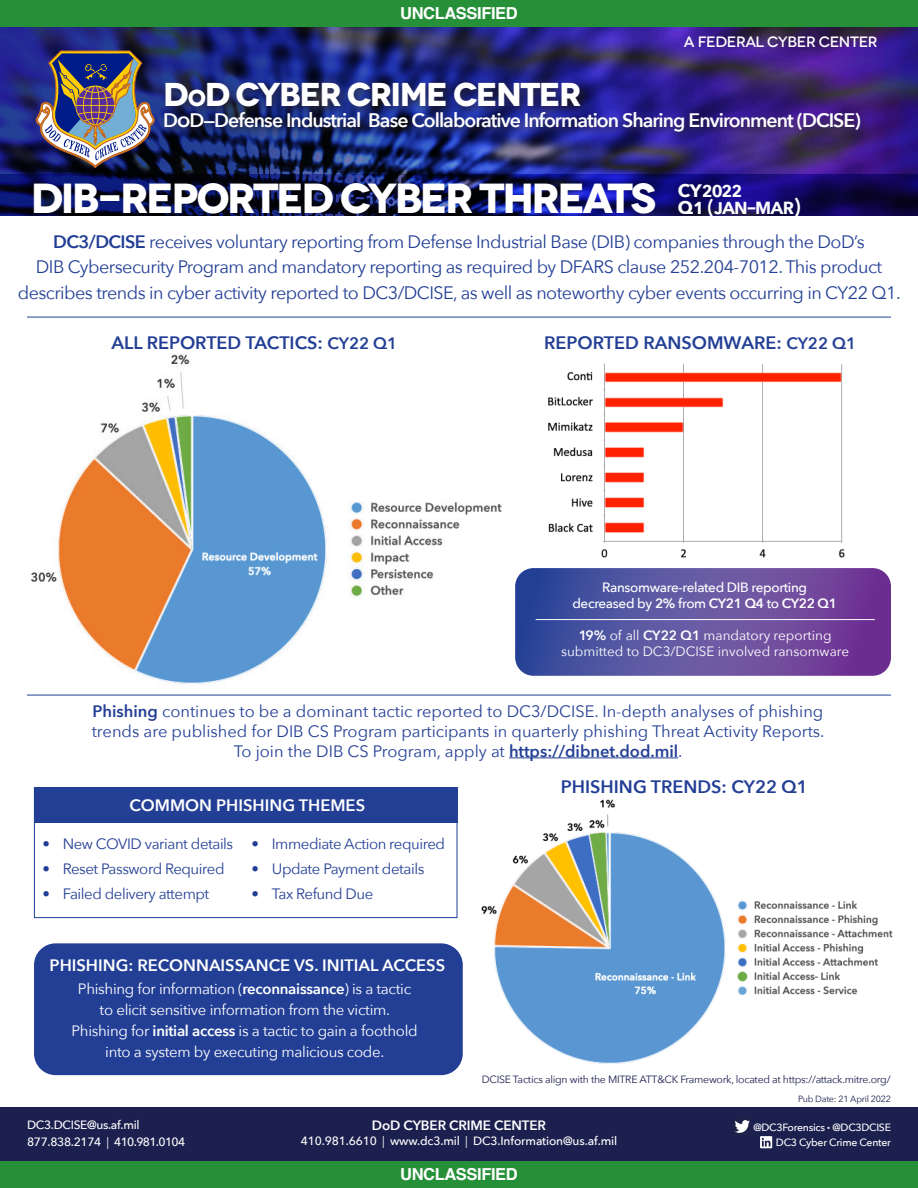
<style>
.page{position:relative;width:918px;height:1188px;background:#fff}
.page>*{position:absolute;margin:0;border:0;box-sizing:border-box;transform-origin:0 0}
.t1{font:700 42px "Novecentowide";letter-spacing:-.06em;color:#fff}
.t2{font:700 33px "Novecentowide";letter-spacing:-.05em;color:#fff}
.t3{font:600 22.5px/16.5px "Avenir Next";letter-spacing:-.05em;color:#fff}
.t4{font:600 19.5px "Avenir Next";letter-spacing:-.05em;color:#fff}
.t5{font:18px/25.5px "Avenir Next";letter-spacing:-.03em;color:#233f95;text-align:center}
.t6{font:600 18px "Avenir Next";color:#233f95}
.t7{font:16.5px/19.8px "Avenir Next";color:#233f95;text-align:center}
.t8{font:600 16.5px "Avenir Next";color:#fff}
.t9{font:700 16.5px "Helvetica";letter-spacing:-.025em;color:#fff}
.t10{font:15px/21px "Avenir Next";letter-spacing:-.02em;color:#fff;text-align:center}
.t11{font:15px "Avenir Next";letter-spacing:-.03em;color:#233f95}
.t12{font:500 15px "Novecentowide";letter-spacing:-.025em;color:#fff}
.t13{font:13.5px/16.5px "Avenir Next";color:#fff;text-align:center}
.t14{font:500 13.5px/16.5px "Avenir Next";letter-spacing:-.025em;color:#fff;text-align:center}
.t15{font:600 13.5px "Avenir Next";letter-spacing:-.01em;color:#fff}
.t16{font:500 12px/16.5px "Avenir Next";letter-spacing:-.01em;color:#fff}
.Number_Admin{font:10.5px "Avenir Next";letter-spacing:-.025em;color:#1c204f}
.t17{font:500 10.5px/15px "Avenir Next";letter-spacing:-.025em;color:#fff;text-align:right}
.Number_Admin-2{font:9px "Avenir Next";letter-spacing:-.025em;color:#1c204f}
.s1{font-size:23.1px}
.s2{font-weight:700;font-size:18px}
.s3{font-size:21px}
.s4{font-weight:600}
.s5{font-size:16.5px}
.s6{font-weight:400}
.s7{font-size:6px}
</style>
<div class="page">
<img style="left:548px;top:363px;width:297px;height:195px">
<img style="left:481px;top:799px;width:412px;height:265px">
<div style="left:34px;top:943px;width:429px;height:132px;background:#233f95;border-radius:22px"></div>
<div style="left:34px;top:788px;width:423px;height:36px;background:#233f95"></div>
<div style="left:34px;top:788px;width:423px;height:130px;border:1px solid #233f95"></div>
<div style="left:0;top:0;width:918px;height:27px;background:#269039"></div>
<div style="left:0;top:1107px;width:918px;height:54px;background:#1c204f"></div>
<img style="left:0;top:27px;width:918px;height:147px">
<div style="left:0;top:1161px;width:918px;height:27px;background:#269039"></div>
<svg style="left:0;top:174px;width:918px;height:42px;background:#0c0e51"></svg>
<hr style="left:509px;top:757px;width:169px;height:1px;background:#233f95">
<img style="left:31px;top:354px;width:471px;height:330px">
<hr style="left:27px;top:317px;width:864px;height:1px;background:#233f95">
<hr style="left:27px;top:695px;width:864px;height:1px;background:#233f95">
<svg style="left:515px;top:568px;width:376px;height:108px;background:#5f4e9e"></svg>
<hr style="left:536px;top:619px;width:339px;height:1px;background:#fff">
<div style="left:160px;top:77px;width:710px;height:66px;background:#231f20;opacity:.8"></div>
<img style="left:734px;top:1120px;width:16px;height:13px">
<svg style="left:760px;top:1136px;width:12px;height:12px"></svg>
<img style="left:36px;top:51px;width:119px;height:117px">
<p class="t9" style="left:400px;top:3px;width:119px">UNCLASSIFIED</p>
<p class="t12" style="left:684px;top:33px;width:195px">A FEDERAL CYBER CENTER</p>
<p class="t2" style="left:163px;top:74px;width:420px">D<span class="s1">o</span>D CYBER CRIME CENTER</p>
<p class="t4" style="left:163px;top:104px;width:699px">DoD—Defense Industrial Base Collaborative Information Sharing Environment (DCISE)</p>
<p class="t1" style="left:31px;top:172px;width:627px">DIB-REPORTED CYBER THREATS</p>
<p class="t3" style="left:678px;top:180px;width:124px"><span class="s2">CY</span>2022<br><span class="s2">Q</span>1 <span class="s3">(</span>jan–mar)</p>
<p class="t5" style="left:18px;top:228px;width:884px"><span class="s4">DC3/DCISE</span> receives voluntary reporting from Defense Industrial Base (DIB) companies through the DoD’s<br>DIB Cybersecurity Program and mandatory reporting as required by DFARS clause 252.204-7012. This product describes trends in cyber activity reported to DC3/DCISE, as well as noteworthy cyber events occurring in CY22 Q1.</p>
<p class="t6" style="left:112px;top:327px;width:287px">ALL REPORTED TACTICS: <span class="s5">CY22 Q1</span></p>
<p class="t6" style="left:544px;top:327px;width:314px">REPORTED RANSOMWARE: <span class="s5">CY22 Q1</span></p>
<p class="t14" style="left:572px;top:578px;width:266px">Ransomware-related DIB reporting decreased by <span class="s4">2%</span> from <span class="s4">CY21 Q4</span> to <span class="s4">CY22 Q1</span></p>
<p class="t13" style="left:561px;top:626px;width:290px"><span class="s4">19%</span> of all <span class="s4">CY22 Q1</span> mandatory reporting submitted to DC3/DCISE involved ransomware</p>
<p class="t7" style="left:92px;top:701px;width:734px"><span class="s4">Phishing</span> continues to be a dominant tactic reported to DC3/DCISE. In-depth analyses of phishing trends are published for DIB CS Program participants in quarterly phishing Threat Activity Reports.<br>To join the DIB CS Program, apply at <span class="s4">https://dibnet.dod.mil</span>.</p>
<p class="t8" style="left:130px;top:792px;width:237px">COMMON PHISHING THEMES</p>
<p class="t6" style="left:561px;top:771px;width:248px">PHISHING TRENDS: CY22 Q1</p>
<p class="t11" style="left:43px;top:832px;width:192px">• New COVID variant details</p>
<p class="t11" style="left:43px;top:856px;width:184px">• Reset Password Required</p>
<p class="t11" style="left:43px;top:881px;width:168px">• Failed delivery attempt</p>
<p class="t11" style="left:252px;top:832px;width:195px">• Immediate Action required</p>
<p class="t11" style="left:252px;top:856px;width:174px">• Update Payment details</p>
<p class="t11" style="left:252px;top:881px;width:123px">• Tax Refund Due</p>
<p class="t8" style="left:50px;top:951px;width:397px">PHISHING: RECONNAISSANCE VS. INITIAL ACCESS</p>
<p class="t10" style="left:72px;top:977px;width:348px">Phishing for information (<span class="s4">reconnaissance</span>) is a tactic to elicit sensitive information from the victim.<br>Phishing for <span class="s4">initial access</span> is a tactic to gain a foothold into a system by executing malicious code.</p>
<p class="Number_Admin" style="left:482px;top:1071px;width:410px">DCISE Tactics align with the MITRE ATT&amp;CK Framework, located at https://attack.mitre.org/</p>
<p class="Number_Admin-2" style="left:798px;top:1091px;width:94px">Pub Date: 21 April 2022</p>
<p class="t16" style="left:27px;top:1117px;width:160px">DC3.DCISE@us.af.mil<br>877.838.2174 <span class="s6">|</span> 410.981.0104</p>
<p class="t17" style="left:753px;top:1119px;width:139px">@DC3Forensics <span class="s7">•</span> @DC3DCISE<br>DC3 Cyber Crime Center</p>
<p class="t15" style="left:372px;top:1114px;width:176px">DoD CYBER CRIME CENTER</p>
<p class="t16" style="left:301px;top:1132px;width:318px">410.981.6610 <span class="s6">|</span> www.dc3.mil <span class="s6">|</span> DC3.Information@us.af.mil</p>
<p class="t9" style="left:400px;top:1164px;width:119px">UNCLASSIFIED</p>
</div>
